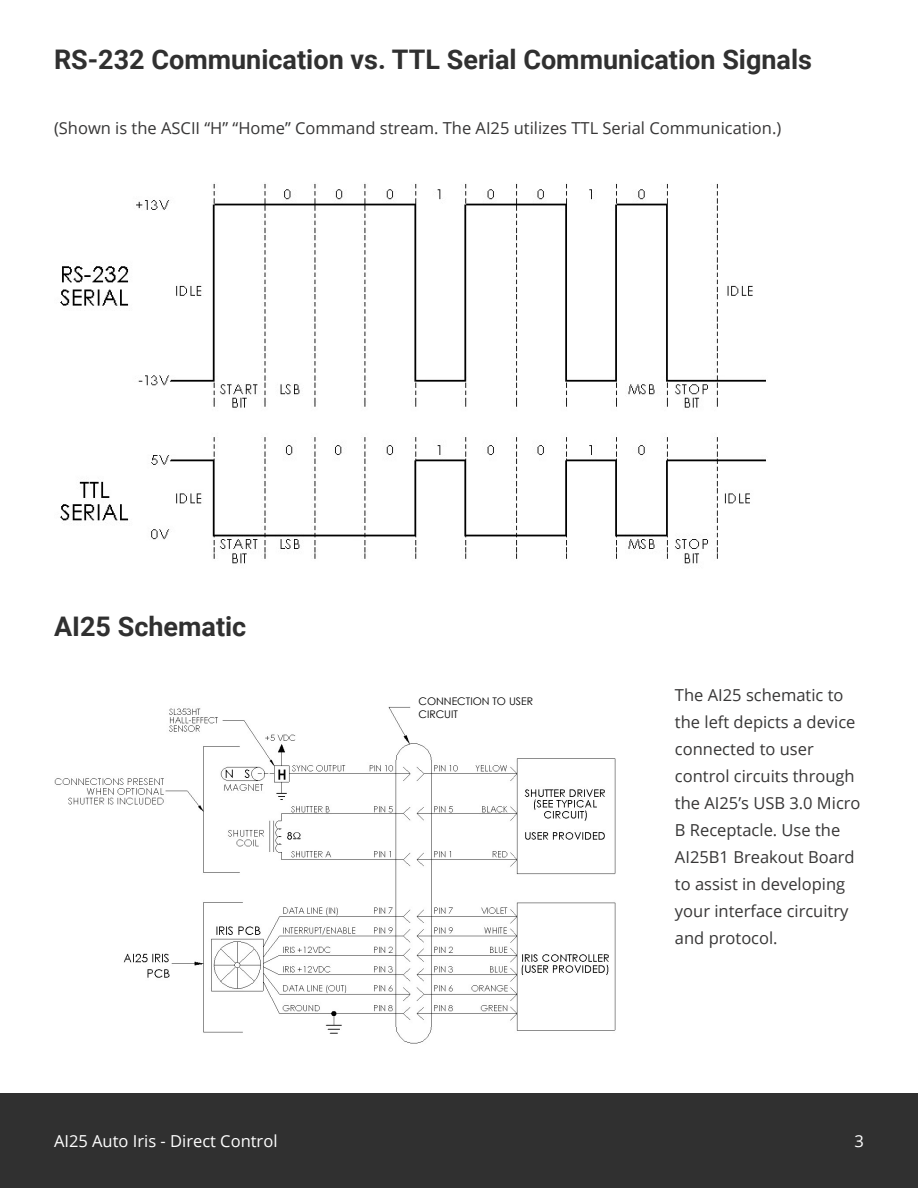
<style>
.page{position:relative;width:918px;height:1188px;background:#fff}
.page>*{position:absolute;margin:0;border:0;box-sizing:border-box;transform-origin:0 0}
.t1{font:700 27px "Roboto";color:#303030}
.t2{font:16.5px/27px "Open Sans";color:#373636}
.t3{font:16.5px "Open Sans";color:#fff}
.t4{font:10.5px/12.6px "Century Gothic";color:#000}
</style>
<div class="page">
<img style="left:60px;top:183px;width:706px;height:381px">
<div style="left:0;top:1094px;width:918px;height:94px;background:#303030"></div>
<img style="left:54px;top:706px;width:562px;height:338px">
<div style="left:411px;top:689px;width:126px;height:40px;background:#fff"></div>
<h1 class="t1" style="left:54px;top:40px;width:760px">RS-232 Communication vs. TTL Serial Communication Signals</h1>
<p class="t2" style="left:54px;top:114px;width:729px">(Shown is the ASCII “H” “Home” Command stream. The AI25 utilizes TTL Serial Communication.)</p>
<h1 class="t1" style="left:54px;top:607px;width:194px">AI25 Schematic</h1>
<p class="t4" style="left:418px;top:695px;width:116px">CONNECTION TO USER<br>CIRCUIT</p>
<p class="t2" style="left:675px;top:681px;width:187px">The AI25 schematic to the left depicts a device connected to user control circuits through the AI25’s USB 3.0 Micro<br>B Receptacle. Use the<br>AI25B1 Breakout Board to assist in developing your interface circuitry and protocol.</p>
<p class="t3" style="left:54px;top:1129px;width:225px">AI25 Auto Iris - Direct Control</p>
<p class="t3" style="left:855px;top:1129px;width:11px">3</p>
</div>
